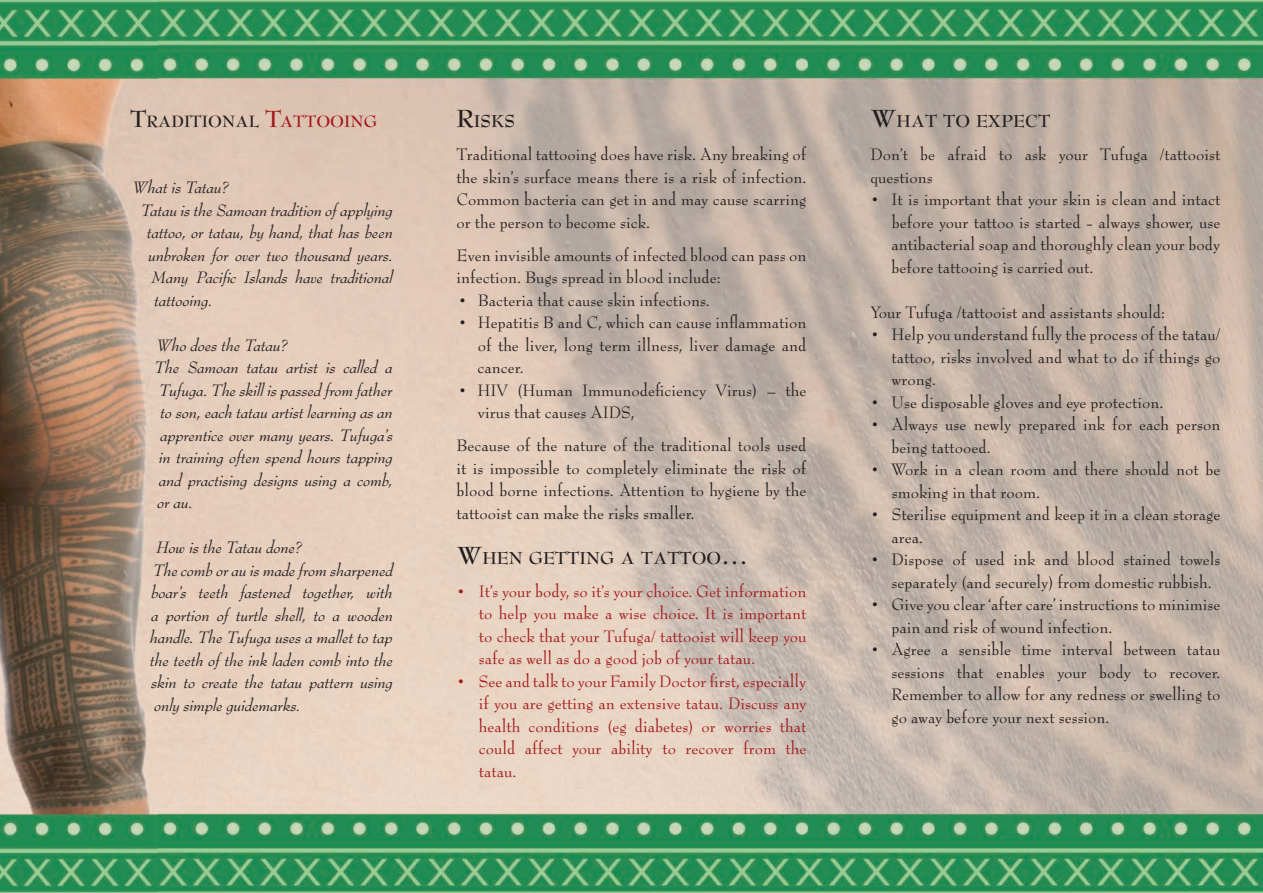
<style>
.page{position:relative;width:1263px;height:893px;background:#fff}
.page>*{position:absolute;margin:0;border:0;box-sizing:border-box;transform-origin:0 0}
.t1{font:700 18.9px "Bernhard Modern Std";color:#231f20}
.t2{font:18px/22.5px "Bernhard Modern Std";color:#231f20}
.t3{font:italic 18px/22.5px "Bernhard Modern Std";color:#231f20}
.t4{font:18px/22.5px "Bernhard Modern Std";color:#a3171b;text-align:justify}
.t5{font:700 17.85px "Bernhard Modern Std";color:#231f20}
.s1{font-size:25.5px}
.s2{font-size:25.5px;color:#a3171b}
.s3{color:#a3171b}
.s4{font-size:27px}
</style>
<div class="page">
<img style="left:157px;top:0;width:1106px;height:893px">
<img style="left:0;top:0;width:157px;height:893px">
<p class="t5" style="left:130px;top:112px;width:248px"><span class="s1">T</span>RADITIONAL <span class="s2">T</span><span class="s3">ATTOOING</span></p>
<p class="t3" style="left:132px;top:177px;width:98px">What is Tatau?</p>
<p class="t3" style="left:141px;top:199px;width:253px">Tatau is the Samoan tradition of applying</p>
<p class="t3" style="left:147px;top:222px;width:247px">tattoo, or tatau, by hand, that has been</p>
<p class="t3" style="left:148px;top:244px;width:246px">unbroken for over two thousand years.</p>
<p class="t3" style="left:151px;top:267px;width:243px">Many Pacific Islands have traditional</p>
<p class="t3" style="left:154px;top:289px;width:59px">tattooing.</p>
<p class="t3" style="left:156px;top:334px;width:133px">Who does the Tatau?</p>
<p class="t3" style="left:154px;top:357px;width:240px">The Samoan tatau artist is called a</p>
<p class="t3" style="left:159px;top:379px;width:235px">Tufuga. The skill is passed from father</p>
<p class="t3" style="left:160px;top:402px;width:234px">to son, each tatau artist learning as an</p>
<p class="t3" style="left:160px;top:424px;width:234px">apprentice over many years. Tufuga’s</p>
<p class="t3" style="left:159px;top:447px;width:235px">in training often spend hours tapping</p>
<p class="t3" style="left:159px;top:469px;width:235px">and practising designs using a comb,</p>
<p class="t3" style="left:157px;top:492px;width:37px">or au.</p>
<p class="t3" style="left:150px;top:537px;width:244px;text-indent:6px">How is the Tatau done?<br>The comb or au is made from sharpened boar’s teeth fastened together, with a portion of turtle shell, to a wooden handle. The Tufuga uses a mallet to tap the teeth of the ink laden comb into the skin to create the tatau pattern using only simple guidemarks.</p>
<p class="t1" style="left:456px;top:111px;width:60px"><span class="s4">R</span>ISKS</p>
<p class="t2" style="left:456px;top:143px;width:352px;text-align:justify">Traditional tattooing does have risk. Any breaking of the skin’s surface means there is a risk of infection.<br>Common bacteria can get in and may cause scarring or the person to become sick.</p>
<p class="t2" style="left:456px;top:244px;width:352px">Even invisible amounts of infected blood can pass on infection. Bugs spread in blood include:</p>
<p class="t2" style="left:458px;top:289px;width:253px">• Bacteria that cause skin infections.</p>
<p class="t2" style="left:478px;top:311px;width:330px;text-align:justify;text-indent:-19px">• Hepatitis B and C, which can cause inflammation of the liver, long term illness, liver damage and cancer.</p>
<p class="t2" style="left:478px;top:379px;width:330px;text-indent:-19px">• HIV (Human Immunodeficiency Virus) – the virus that causes AIDS,</p>
<p class="t2" style="left:456px;top:434px;width:352px;text-align:justify">Because of the nature of the traditional tools used it is impossible to completely eliminate the risk of blood borne infections. Attention to hygiene by the tattooist can make the risks smaller.</p>
<p class="t1" style="left:456px;top:548px;width:293px"><span class="s4">W</span>HEN GETTING A TATTOO<span class="s4">…</span></p>
<p class="t4" style="left:479px;top:580px;width:329px;text-indent:-22px">• It’s your body, so it’s your choice. Get information to help you make a wise choice. It is important to check that your Tufuga/ tattooist will keep you safe as well as do a good job of your tatau.</p>
<p class="t4" style="left:479px;top:670px;width:329px;text-indent:-22px">• See and talk to your Family Doctor first,especially if you are getting an extensive tatau. Discuss any health conditions (eg diabetes) or worries that could affect your ability to recover from the tatau.</p>
<p class="t1" style="left:870px;top:111px;width:181px"><span class="s4">W</span>HAT TO EXPECT</p>
<p class="t2" style="left:870px;top:143px;width:352px">Don’t be afraid to ask your Tufuga /tattooist questions</p>
<p class="t2" style="left:891px;top:188px;width:330px;text-align:justify;text-indent:-21px">• It is important that your skin is clean and intact before your tattoo is started - always shower, use antibacterial soap and thoroughly clean your body before tattooing is carried out.</p>
<p class="t2" style="left:870px;top:301px;width:296px">Your Tufuga /tattooist and assistants should:</p>
<p class="t2" style="left:891px;top:323px;width:330px;text-align:justify;text-indent:-21px">• Help you understand fully the process of the tatau/ tattoo, risks involved and what to do if things go wrong.</p>
<p class="t2" style="left:870px;top:391px;width:295px">• Use disposable gloves and eye protection.</p>
<p class="t2" style="left:892px;top:413px;width:330px;text-indent:-21px">• Always use newly prepared ink for each person being tattooed.</p>
<p class="t2" style="left:892px;top:458px;width:330px;text-indent:-21px">• Work in a clean room and there should not be smoking in that room.</p>
<p class="t2" style="left:891px;top:503px;width:330px;text-indent:-21px">• Sterilise equipment and keep it in a clean storage area.</p>
<p class="t2" style="left:892px;top:548px;width:330px;text-indent:-21px">• Dispose of used ink and blood stained towels separately (and securely) from domestic rubbish.</p>
<p class="t2" style="left:892px;top:593px;width:330px;text-indent:-21px">• Give you clear ‘after care’ instructions to minimise pain and risk of wound infection.</p>
<p class="t2" style="left:892px;top:638px;width:330px;text-align:justify;text-indent:-21px">• Agree a sensible time interval between tatau sessions that enables your body to recover.<br>Remember to allow for any redness or swelling to go away before your next session.</p>
</div>
